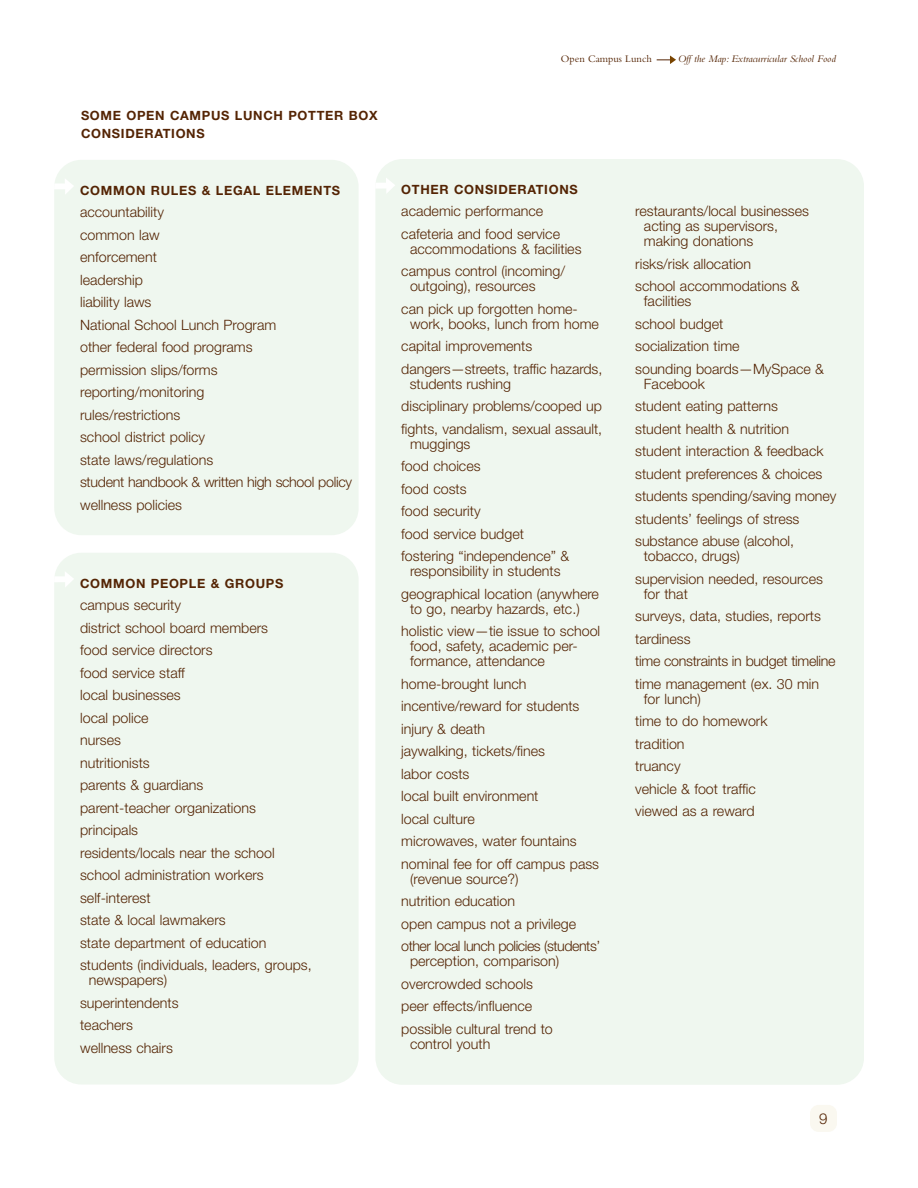
<style>
.page{position:relative;width:918px;height:1188px;background:#fff}
.page>*{position:absolute;margin:0;border:0;box-sizing:border-box;transform-origin:0 0}
.t1{font:300 15px "Helvetica Neue";color:#542404}
.t2{font:300 14.25px/22.5px "Helvetica Neue";color:#542404}
.t3{font:700 12.75px/18px "Helvetica Neue";letter-spacing:.055em;color:#542404}
.t4{font:italic 10.5px "Bembo";color:#542404}
.t5{font:10.5px "Bembo";color:#542404}
</style>
<div class="page">
<div style="left:810px;top:1105px;width:27px;height:27px;background:#faf8f0;border-radius:9px"></div>
<svg style="left:657px;top:56px;width:19px;height:8px"></svg>
<div style="left:54px;top:160px;width:305px;height:375px;background:#eff7ef;border-radius:27px"></div>
<svg style="left:54px;top:179px;width:19px;height:15px"></svg>
<div style="left:54px;top:553px;width:305px;height:531px;background:#eff7ef;border-radius:27px"></div>
<svg style="left:54px;top:572px;width:19px;height:15px"></svg>
<div style="left:375px;top:159px;width:489px;height:926px;background:#eff7ef;border-radius:27px"></div>
<svg style="left:375px;top:177px;width:20px;height:16px"></svg>
<p class="t3" style="left:81px;top:107px;width:298px">SOME OPEN CAMPUS LUNCH POTTER BOX<br>CONSIDERATIONS</p>
<p class="t3" style="left:80px;top:181px;width:262px">COMMON RULES &amp; LEGAL ELEMENTS</p>
<p class="t2" style="left:80px;top:201px;width:273px">accountability<br>common law<br>enforcement<br>leadership<br>liability laws<br>National School Lunch Program<br>other federal food programs<br>permission slips/forms<br>reporting/monitoring<br>rules/restrictions<br>school district policy<br>state laws/regulations<br>student handbook &amp; written high school policy wellness policies</p>
<p class="t3" style="left:80px;top:574px;width:205px">COMMON PEOPLE &amp; GROUPS</p>
<p class="t2" style="left:80px;top:593px;width:233px">campus security<br>district school board members<br>food service directors<br>food service staff<br>local businesses<br>local police<br>nurses<br>nutritionists<br>parents &amp; guardians<br>parent-teacher organizations principals<br>residents/locals near the school school administration workers self-interest<br>state &amp; local lawmakers<br>state department of education students (individuals, leaders, groups,</p>
<p class="t2" style="left:80px;top:968px;width:100px;text-indent:9px">newspapers) superintendents teachers wellness chairs</p>
<p class="t5" style="left:561px;top:56px;width:93px">Open Campus Lunch</p>
<p class="t4" style="left:678px;top:56px;width:160px">Off the Map: Extracurricular School Food</p>
<p class="t3" style="left:401px;top:180px;width:178px">OTHER CONSIDERATIONS</p>
<p class="t2" style="left:401px;top:200px;width:160px">academic performance cafeteria and food service</p>
<p class="t2" style="left:401px;top:237px;width:182px;text-indent:9px">accommodations &amp; facilities campus control (incoming/</p>
<p class="t2" style="left:401px;top:275px;width:178px;text-indent:9px">outgoing), resources<br>can pick up forgotten home-</p>
<p class="t2" style="left:401px;top:312px;width:203px;text-indent:9px">work, books, lunch from home capital improvements dangers—streets, traffic hazards,</p>
<p class="t2" style="left:401px;top:372px;width:202px;text-indent:9px">students rushing<br>disciplinary problems/cooped up fights, vandalism, sexual assault,</p>
<p class="t2" style="left:401px;top:432px;width:169px;text-indent:9px">muggings<br>food choices<br>food costs<br>food security<br>food service budget fostering “independence” &amp;</p>
<p class="t2" style="left:401px;top:560px;width:199px;text-indent:9px">responsibility in students geographical location (anywhere</p>
<p class="t2" style="left:401px;top:597px;width:200px;text-indent:9px">to go, nearby hazards, etc.) holistic view—tie issue to school</p>
<p class="t2" style="left:410px;top:639px;width:169px;line-height:15px">food, safety, academic per&shy;formance, attendance</p>
<p class="t2" style="left:401px;top:672px;width:199px">home-brought lunch incentive/reward for students injury &amp; death<br>jaywalking, tickets/fines<br>labor costs<br>local built environment<br>local culture<br>microwaves, water fountains nominal fee for off campus pass</p>
<p class="t2" style="left:401px;top:867px;width:201px;text-indent:9px">(revenue source?)<br>nutrition education<br>open campus not a privilege other local lunch policies (students’</p>
<p class="t2" style="left:401px;top:950px;width:159px;text-indent:9px">perception, comparison) overcrowded schools peer effects/influence possible cultural trend to</p>
<p class="t2" style="left:410px;top:1032px;width:82px">control youth</p>
<p class="t2" style="left:644px;top:204px;width:167px;line-height:15px;text-indent:-9px">restaurants/local businesses acting as supervisors, making donations</p>
<p class="t2" style="left:635px;top:252px;width:166px">risks/risk allocation<br>school accommodations &amp;</p>
<p class="t2" style="left:635px;top:290px;width:190px;text-indent:9px">facilities<br>school budget<br>socialization time<br>sounding boards—MySpace &amp;</p>
<p class="t2" style="left:635px;top:372px;width:203px;text-indent:9px">Facebook<br>student eating patterns<br>student health &amp; nutrition student interaction &amp; feedback student preferences &amp; choices students spending/saving money students’ feelings of stress substance abuse (alcohol,</p>
<p class="t2" style="left:635px;top:545px;width:189px;text-indent:9px">tobacco, drugs)<br>supervision needed, resources</p>
<p class="t2" style="left:635px;top:582px;width:202px;text-indent:9px">for that<br>surveys, data, studies, reports tardiness<br>time constraints in budget timeline time management (ex. 30 min</p>
<p class="t2" style="left:635px;top:687px;width:134px;text-indent:9px">for lunch)<br>time to do homework tradition<br>truancy<br>vehicle &amp; foot traffic viewed as a reward</p>
<p class="t1" style="left:819px;top:1110px;width:10px">9</p>
</div>
